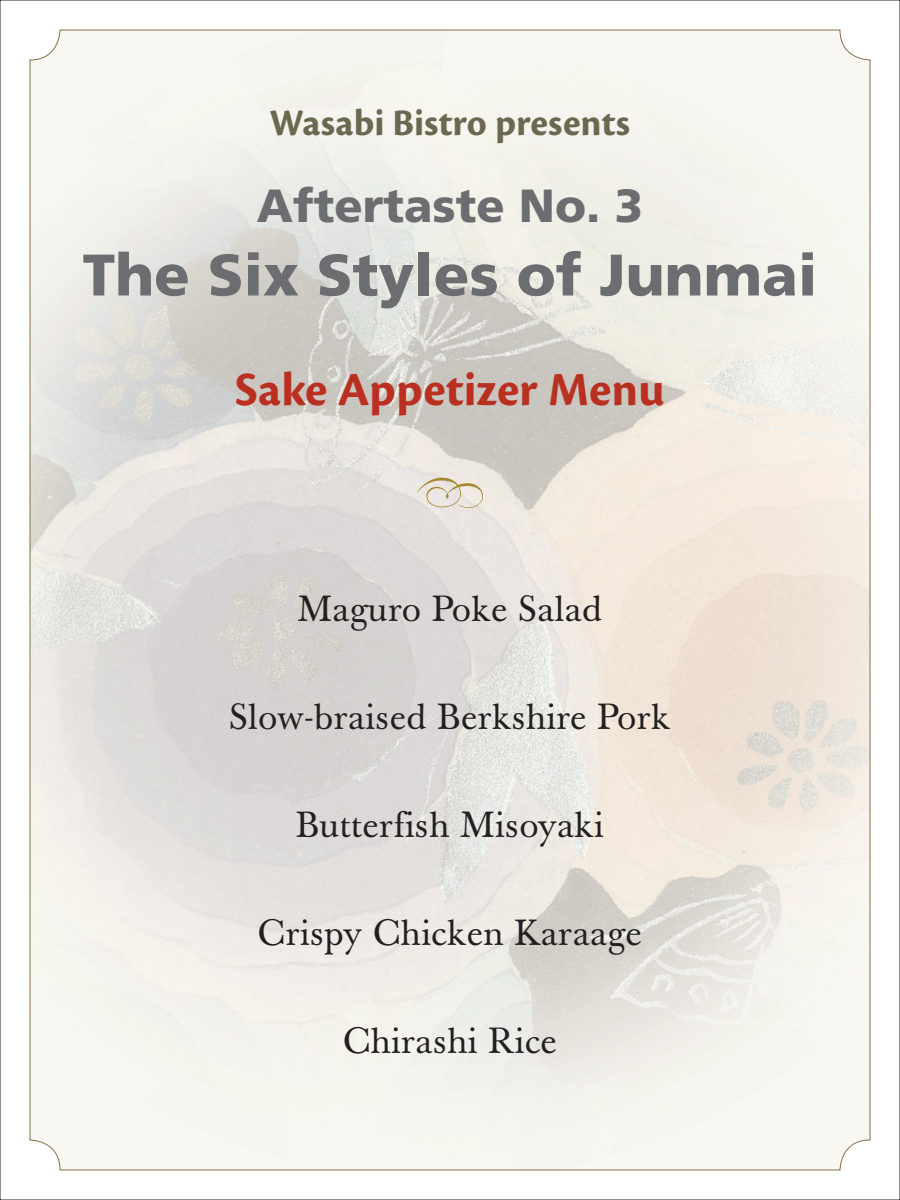
<style>
.page{position:relative;width:900px;height:1200px;background:#fff}
.page>*{position:absolute;margin:0;border:0;box-sizing:border-box;transform-origin:0 0}
.t1{font:900 58.5px "Frutiger LT Std";color:#6c6d70}
.t2{font:700 49.5px "Cronos Pro";color:#ba3020}
.t3{font:900 46.5px "Frutiger LT Std";color:#6c6d70}
.t4{font:700 39px "Cronos Pro";color:#6c6850}
.t5{font:36px "Baskerville";letter-spacing:.025em;color:#231f20}
</style>
<div class="page">
<img style="left:32px;top:32px;width:836px;height:1136px">
<div style="left:417px;top:477px;width:66px;height:31px;background:#ece7e2"></div>
<p class="t4" style="left:270px;top:100px;width:362px">Wasabi Bistro presents</p>
<p class="t3" style="left:257px;top:178px;width:388px">Aftertaste No. 3</p>
<p class="t1" style="left:83px;top:240px;width:736px">The Six Styles of Junmai</p>
<p class="t2" style="left:235px;top:361px;width:431px">Sake Appetizer Menu</p>
<p class="t5" style="left:298px;top:588px;width:305px">Maguro Poke Salad</p>
<p class="t5" style="left:230px;top:696px;width:442px">Slow-braised Berkshire Pork</p>
<p class="t5" style="left:296px;top:804px;width:309px">Butterfish Misoyaki</p>
<p class="t5" style="left:258px;top:912px;width:385px">Crispy Chicken Karaage</p>
<p class="t5" style="left:343px;top:1020px;width:215px">Chirashi Rice</p>
</div>
